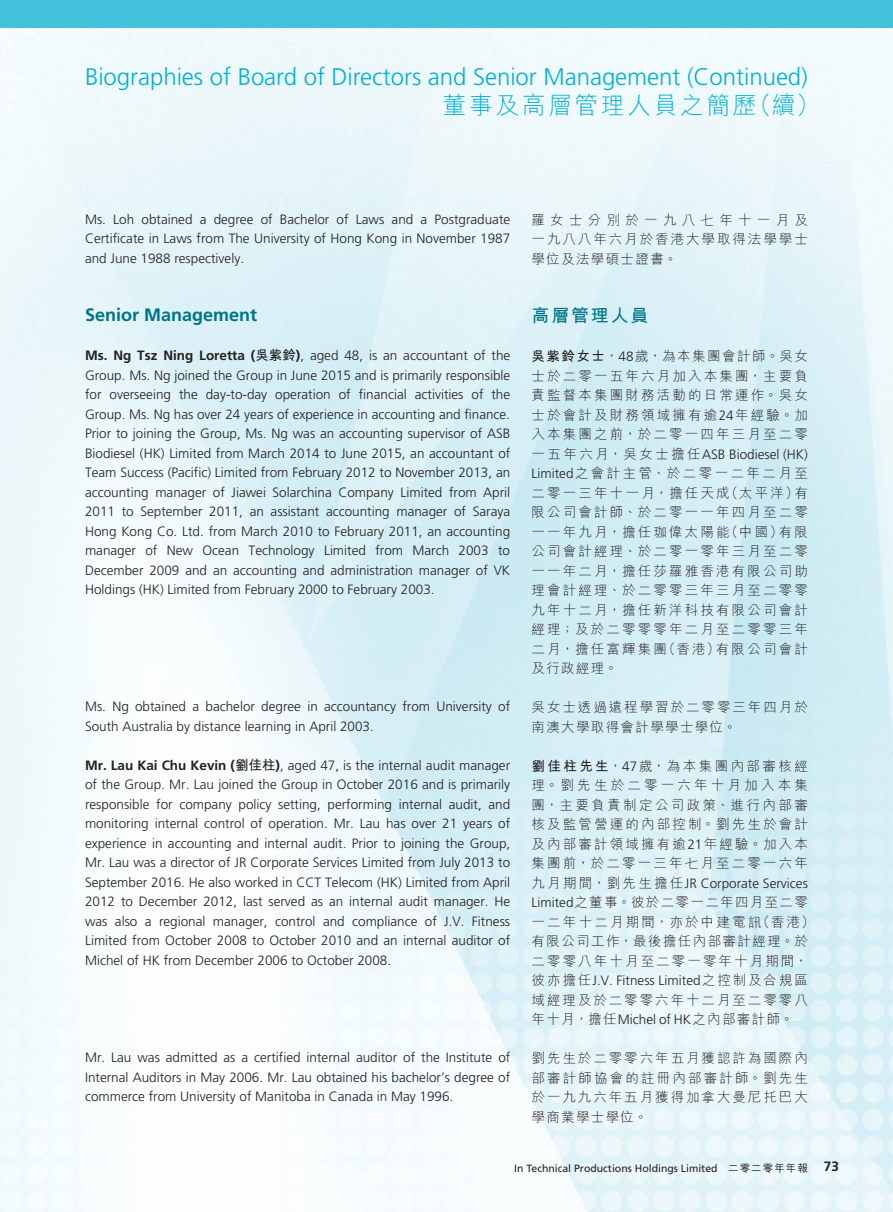
<style>
.page{position:relative;width:893px;height:1212px;background:#fff}
.page>*{position:absolute;margin:0;border:0;box-sizing:border-box;transform-origin:0 0}
.t1{font:300 24px "Frutiger LT Std";color:#00b1d0}
.t2{font:300 24px "M Hei HK";letter-spacing:.1em;color:#00b1d0}
.t3{font:700 18px "Frutiger LT Std";color:#007487}
.t4{font:700 18px "M Hei HK";letter-spacing:.1em;color:#007487}
.t5{font:300 13.5px/19.5px "Frutiger LT Std";color:#231f20;text-align:justify}
.t6{font:300 13.5px/19.5px "M Hei HK";letter-spacing:.16em;color:#231f20;text-align:justify}
.t7{font:10.5px "Frutiger LT Std";color:#231f20}
.s1{font-weight:700}
.s2{font-family:"M Hei HK";font-weight:700}
.s3{font-family:"Frutiger LT Std"}
.s4{font-family:"M Hei HK"}
.s5{font-family:"M Hei HK";font-weight:500}
.s6{font-weight:700;font-size:13.5px}
</style>
<div class="page">
<div style="left:0;top:0;width:893px;height:28px;background:#42c3db"></div>
<h1 class="t1" style="left:85px;top:63px;width:724px">Biographies of Board of Directors and Senior Management (Continued)</h1>
<h1 class="t2" style="left:442px;top:92px;width:379px">董事及高層管理人員之簡歷（續）</h1>
<p class="t5" style="left:85px;top:209px;width:427px">Ms. Loh obtained a degree of Bachelor of Laws and a Postgraduate Certificate in Laws from The University of Hong Kong in November 1987 and June 1988 respectively.</p>
<h2 class="t3" style="left:85px;top:304px;width:174px">Senior Management</h2>
<p class="t5" style="left:85px;top:346px;width:427px"><span class="s1">Ms. Ng Tsz Ning Loretta (</span><span class="s2">吳紫鈴</span><span class="s1">)</span>, aged 48, is an accountant of the Group. Ms. Ng joined the Group in June 2015 and is primarily responsible for overseeing the day-to-day operation of financial activities of the Group. Ms. Ng has over 24 years of experience in accounting and finance.<br>Prior to joining the Group, Ms. Ng was an accounting supervisor of ASB Biodiesel (HK) Limited from March 2014 to June 2015, an accountant of Team Success (Pacific) Limited from February 2012 to November 2013, an accounting manager of Jiawei Solarchina Company Limited from April 2011 to September 2011, an assistant accounting manager of Saraya Hong Kong Co. Ltd. from March 2010 to February 2011, an accounting manager of New Ocean Technology Limited from March 2003 to December 2009 and an accounting and administration manager of VK Holdings (HK) Limited from February 2000 to February 2003.</p>
<p class="t5" style="left:85px;top:697px;width:427px">Ms. Ng obtained a bachelor degree in accountancy from University of<br>South Australia by distance learning in April 2003.</p>
<p class="t5" style="left:85px;top:756px;width:427px"><span class="s1">Mr. Lau Kai Chu Kevin (</span><span class="s2">劉佳柱</span><span class="s1">)</span>, aged 47, is the internal audit manager of the Group. Mr. Lau joined the Group in October 2016 and is primarily responsible for company policy setting, performing internal audit, and monitoring internal control of operation. Mr. Lau has over 21 years of experience in accounting and internal audit. Prior to joining the Group, Mr. Lau was a director of JR Corporate Services Limited from July 2013 to September 2016. He also worked in CCT Telecom (HK) Limited from April 2012 to December 2012, last served as an internal audit manager. He was also a regional manager, control and compliance of J.V. Fitness Limited from October 2008 to October 2010 and an internal auditor of Michel of HK from December 2006 to October 2008.</p>
<p class="t5" style="left:85px;top:1048px;width:427px">Mr. Lau was admitted as a certified internal auditor of the Institute of Internal Auditors in May 2006. Mr. Lau obtained his bachelor’s degree of commerce from University of Manitoba in Canada in May 1996.</p>
<p class="t6" style="left:531px;top:210px;width:278px">羅女士分別於一九八七年十一月及一九八八年六月於香港大學取得法學學士學位及法學碩士證書。</p>
<h2 class="t4" style="left:531px;top:302px;width:118px">高層管理人員</h2>
<p class="t6" style="left:531px;top:346px;width:278px"><span class="s1">吳紫鈴女士</span>，<span class="s3">48</span>歲，為本集團會計師。吳女士於二零一五年六月加入本集團，主要負責監督本集團財務活動的日常運作。吳女士於會計及財務領域擁有逾<span class="s3">24</span>年經驗。加入本集團之前，於二零一四年三月至二零</p>
<p class="t5" style="left:531px;top:444px;width:278px"><span class="s4">一五年六月，吳女士擔任</span>ASB Biodiesel (HK)</p>
<p class="t6" style="left:531px;top:463px;width:278px"><span class="s3">Limited</span>之會計主管、於二零一二年二月至二零一三年十一月，擔任天成（太平洋）有限公司會計師、於二零一一年四月至二零一一年九月，擔任珈偉太陽能（中國）有限公司會計經理、於二零一零年三月至二零一一年二月，擔任莎羅雅香港有限公司助理會計經理、於二零零三年三月至二零零九年十二月，擔任新洋科技有限公司會計經理；及於二零零零年二月至二零零三年二月，擔任富輝集團（香港）有限公司會計及行政經理。</p>
<p class="t6" style="left:531px;top:697px;width:278px">吳女士透過遠程學習於二零零三年四月於南澳大學取得會計學學士學位。</p>
<p class="t6" style="left:531px;top:756px;width:278px"><span class="s1">劉佳柱先生</span>，<span class="s3">47</span>歲，為本集團內部審核經理。劉先生於二零一六年十月加入本集團，主要負責制定公司政策、進行內部審核及監管營運的內部控制。劉先生於會計及內部審計領域擁有逾<span class="s3">21</span>年經驗。加入本集團前，於二零一三年七月至二零一六年</p>
<p class="t5" style="left:531px;top:873px;width:278px"><span class="s4">九月期間，劉先生擔任</span>JR Corporate Services</p>
<p class="t6" style="left:531px;top:892px;width:285px;text-align:left"><span class="s3">Limited</span>之董事。彼於二零一二年四月至二零一二年十二月期間，亦於中建電訊（香港）有限公司工作，最後擔任內部審計經理。於二零零八年十月至二零一零年十月期間，</p>
<p class="t5" style="left:531px;top:971px;width:278px"><span class="s4">彼亦擔任</span>J.V. Fitness Limited<span class="s4">之控制及合規區</span></p>
<p class="t6" style="left:531px;top:990px;width:278px">域經理及於二零零六年十二月至二零零八年十月，擔任<span class="s3">Michel of HK</span>之內部審計師。</p>
<p class="t6" style="left:531px;top:1048px;width:278px">劉先生於二零零六年五月獲認許為國際內部審計師協會的註冊內部審計師。劉先生於一九九六年五月獲得加拿大曼尼托巴大學商業學士學位。</p>
<p class="t7" style="left:514px;top:1162px;width:326px">In Technical Productions Holdings Limited <span class="s5">二零二零年年報</span> <span class="s6">73</span></p>
</div>
